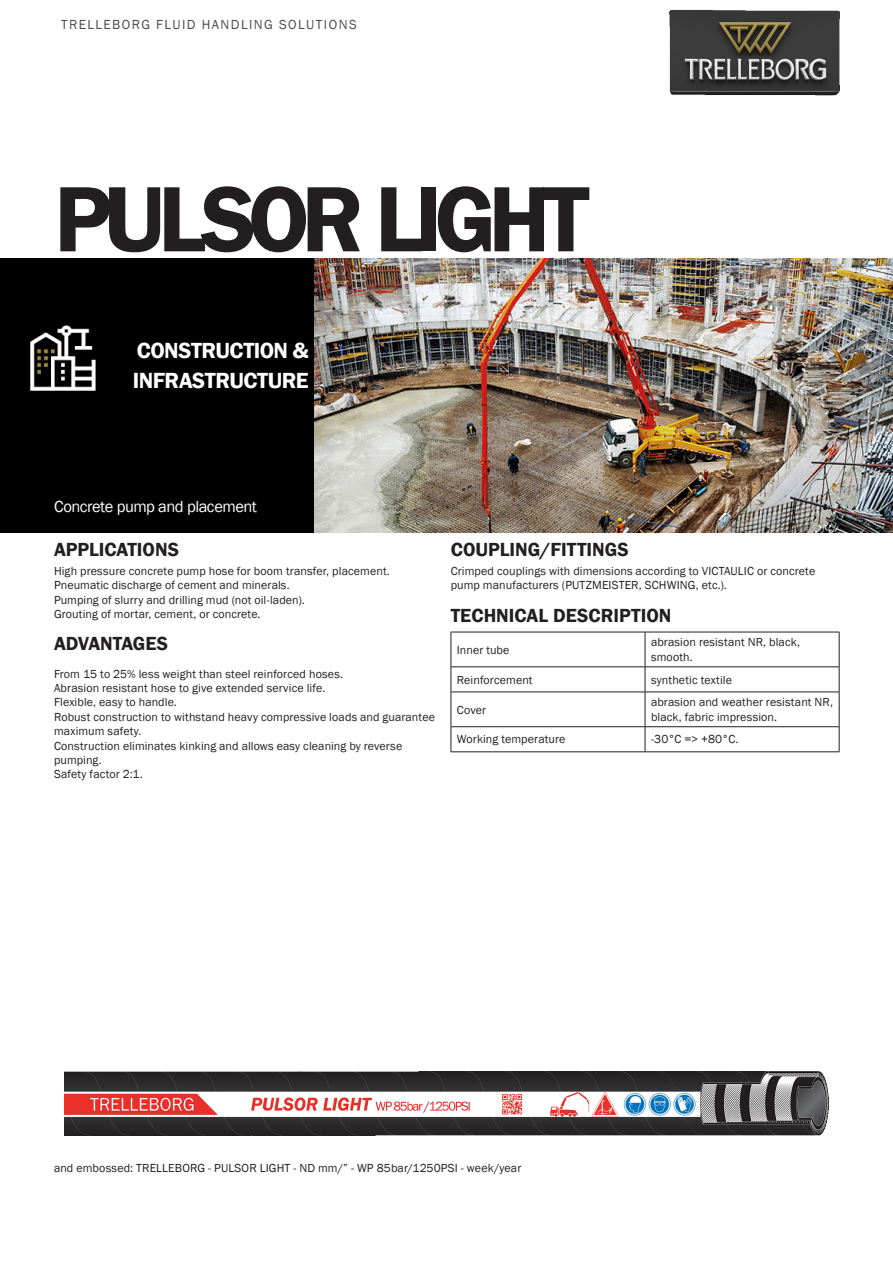
<style>
.page{position:relative;width:893px;height:1263px;background:#fff}
.page>*{position:absolute;margin:0;border:0;box-sizing:border-box;transform-origin:0 0}
._002_PRODUCT_NAME_1{font:600 96px "Franklin Gothic";letter-spacing:-.085em;color:#231f20}
._004_MARKET_SEGMENT{font:600 22.5px/30px "Franklin Gothic";letter-spacing:-.025em;color:#fff}
.Title_Bold{font:600 19.5px "Franklin Gothic";color:#231f20}
._005_APPLICATION{font:16.5px "Franklin Gothic";letter-spacing:-.03em;color:#fff}
.t1{font:13.5px "Franklin Gothic";letter-spacing:.105em;color:#231f20}
.Text_8_PT{font:12px/14.4px "Franklin Gothic";letter-spacing:.01em;color:#231f20}
._006_TITRE{font:12px/14.4px "Franklin Gothic";letter-spacing:.01em;color:#231f20}
.TableBody{font:12px/14.4px "Franklin Gothic";letter-spacing:.01em;color:#231f20}
</style>
<div class="page">
<div style="left:0;top:258px;width:315px;height:275px;background:#000"></div>
<img style="left:668px;top:9px;width:172px;height:87px">
<hr style="left:451px;top:632px;width:194px;height:1px;background:#231f20">
<hr style="left:451px;top:632px;width:1px;height:35px;background:#231f20">
<hr style="left:645px;top:632px;width:194px;height:1px;background:#231f20">
<hr style="left:645px;top:632px;width:1px;height:35px;background:#231f20">
<hr style="left:839px;top:632px;width:1px;height:35px;background:#231f20">
<hr style="left:451px;top:666px;width:194px;height:1px;background:#231f20">
<svg style="left:451px;top:667px;width:1px;height:25px"></svg>
<hr style="left:645px;top:666px;width:194px;height:1px;background:#231f20">
<svg style="left:645px;top:667px;width:1px;height:25px"></svg>
<svg style="left:839px;top:667px;width:1px;height:25px"></svg>
<hr style="left:451px;top:692px;width:194px;height:1px;background:#231f20">
<hr style="left:451px;top:692px;width:1px;height:34px;background:#231f20">
<hr style="left:645px;top:692px;width:194px;height:1px;background:#231f20">
<hr style="left:645px;top:692px;width:1px;height:34px;background:#231f20">
<hr style="left:839px;top:692px;width:1px;height:34px;background:#231f20">
<hr style="left:451px;top:726px;width:194px;height:1px;background:#231f20">
<svg style="left:451px;top:727px;width:1px;height:24px"></svg>
<hr style="left:645px;top:726px;width:194px;height:1px;background:#231f20">
<svg style="left:645px;top:727px;width:1px;height:24px"></svg>
<svg style="left:839px;top:727px;width:1px;height:25px"></svg>
<hr style="left:451px;top:751px;width:194px;height:1px;background:#231f20">
<hr style="left:645px;top:751px;width:194px;height:1px;background:#231f20">
<img style="left:64px;top:1072px;width:764px;height:64px">
<img style="left:315px;top:258px;width:578px;height:275px">
<p class="t1" style="left:61px;top:16px;width:297px">TRELLEBORG FLUID HANDLING SOLUTIONS</p>
<p class="_002_PRODUCT_NAME_1" style="left:54px;top:160px;width:537px">PULSOR LIGHT</p>
<p class="_004_MARKET_SEGMENT" style="left:133px;top:335px;width:177px">CONSTRUCTION &amp;<br>INFRASTRUCTURE</p>
<p class="_005_APPLICATION" style="left:54px;top:496px;width:204px">Concrete pump and placement</p>
<p class="Title_Bold" style="left:54px;top:538px;width:127px">APPLICATIONS</p>
<p class="Text_8_PT" style="left:54px;top:564px;width:337px">High pressure concrete pump hose for boom transfer, placement.<br>Pneumatic discharge of cement and minerals.<br>Pumping of slurry and drilling mud (not oil-laden).<br>Grouting of mortar, cement, or concrete.</p>
<p class="Title_Bold" style="left:54px;top:632px;width:116px">ADVANTAGES</p>
<p class="_006_TITRE" style="left:54px;top:667px;width:383px">From 15 to 25% less weight than steel reinforced hoses.<br>Abrasion resistant hose to give extended service life.<br>Flexible, easy to handle.<br>Robust construction to withstand heavy compressive loads and guarantee maximum safety.<br>Construction eliminates kinking and allows easy cleaning by reverse pumping.<br>Safety factor 2:1.</p>
<p class="Title_Bold" style="left:451px;top:538px;width:180px">COUPLING/FITTINGS</p>
<p class="Text_8_PT" style="left:451px;top:564px;width:366px">Crimped couplings with dimensions according to VICTAULIC or concrete pump manufacturers (PUTZMEISTER, SCHWING, etc.).</p>
<p class="Title_Bold" style="left:451px;top:603px;width:222px">TECHNICAL DESCRIPTION</p>
<p class="TableBody" style="left:457px;top:643px;width:54px">Inner tube</p>
<p class="TableBody" style="left:651px;top:635px;width:150px">abrasion resistant NR, black, smooth.</p>
<p class="TableBody" style="left:457px;top:673px;width:77px">Reinforcement</p>
<p class="TableBody" style="left:651px;top:673px;width:82px">synthetic textile</p>
<p class="TableBody" style="left:457px;top:703px;width:31px">Cover</p>
<p class="TableBody" style="left:651px;top:695px;width:184px">abrasion and weather resistant NR, black, fabric impression.</p>
<p class="TableBody" style="left:457px;top:732px;width:110px">Working temperature</p>
<p class="TableBody" style="left:651px;top:732px;width:89px">-30°C =&gt; +80°C.</p>
<p class="Text_8_PT" style="left:54px;top:1161px;width:469px">and embossed: TRELLEBORG - PULSOR LIGHT - ND mm/” - WP 85bar/1250PSI - week/year</p>
</div>
